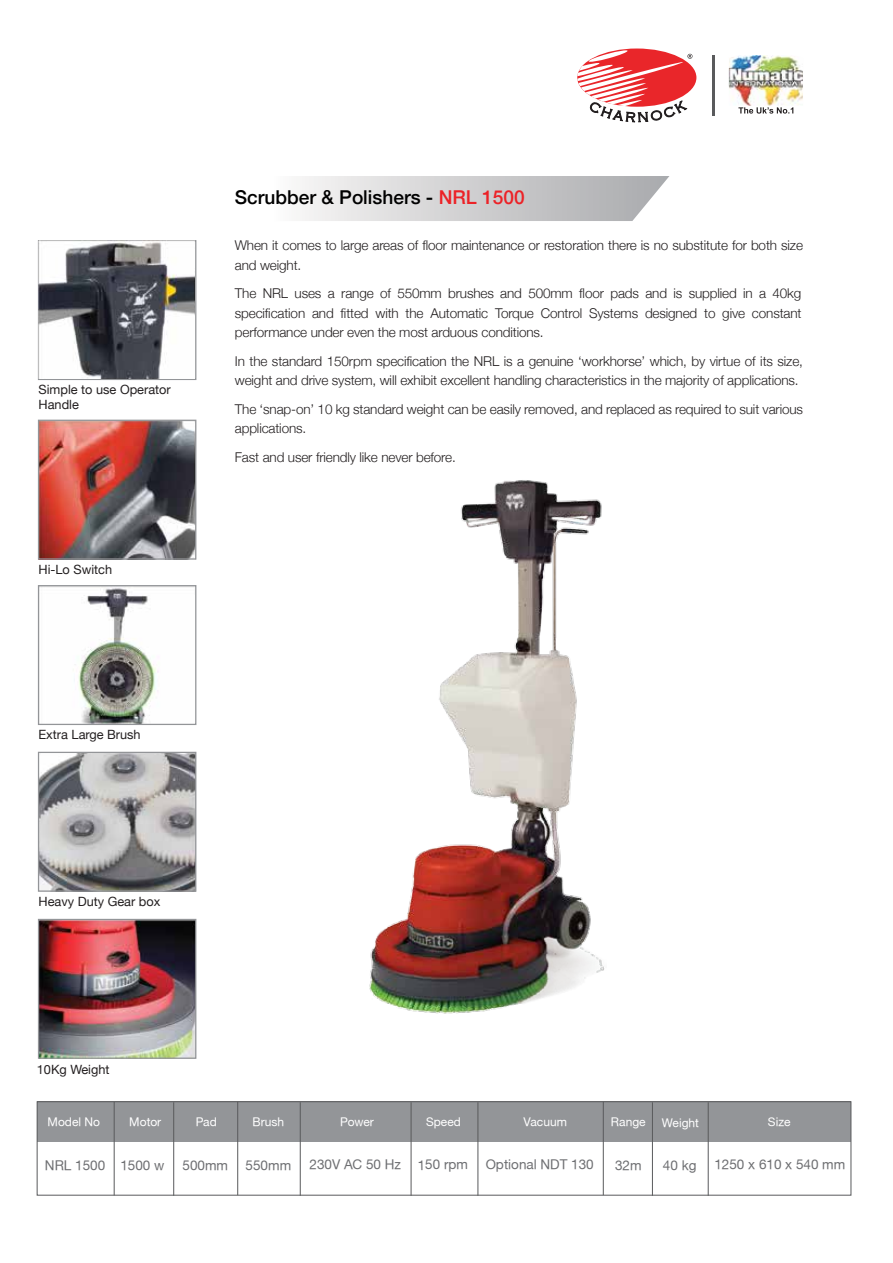
<style>
.page{position:relative;width:893px;height:1263px;background:#fff}
.page>*{position:absolute;margin:0;border:0;box-sizing:border-box;transform-origin:0 0}
.t1{font:500 19.05px "Helvetica Neue";color:#010101}
.t2{font:300 13.5px/19.5px "Helvetica Neue";letter-spacing:-.01em;color:#231f20}
.t3{font:13.5px "Helvetica Neue Roman";color:#6e6f72}
.t4{font:12.75px/15.3px "Helvetica Neue";color:#231f20}
.t5{font:12px "Helvetica Neue Roman";color:#fff}
.s1{color:#ec2227}
</style>
<div class="page">
<img style="left:40px;top:921px;width:154px;height:136px">
<img style="left:41px;top:587px;width:118px;height:136px">
<img style="left:40px;top:422px;width:154px;height:136px">
<svg style="left:302px;top:176px;width:367px;height:45px;background:#d1d1d2"></svg>
<svg style="left:577px;top:50px;width:115px;height:73px"></svg>
<svg style="left:738px;top:107px;width:55px;height:7px"></svg>
<img style="left:729px;top:55px;width:74px;height:51px">
<hr style="left:713px;top:55px;width:2px;height:60px;background:#595a5c">
<div style="left:38px;top:585px;width:158px;height:140px;border:1px solid #939598"></div>
<img style="left:40px;top:754px;width:154px;height:136px">
<div style="left:38px;top:752px;width:158px;height:140px;border:1px solid #939598"></div>
<div style="left:38px;top:919px;width:158px;height:140px;border:1px solid #939598"></div>
<div style="left:38px;top:420px;width:158px;height:140px;border:1px solid #939598"></div>
<div style="left:38px;top:240px;width:158px;height:140px;border:1px solid #939598"></div>
<img style="left:39px;top:240px;width:156px;height:138px">
<img style="left:369px;top:480px;width:235px;height:534px">
<div style="left:37px;top:1102px;width:814px;height:40px;background:#939598"></div>
<hr style="left:173px;top:1102px;width:1px;height:94px;background:#595a5c">
<hr style="left:300px;top:1102px;width:1px;height:94px;background:#595a5c">
<hr style="left:411px;top:1102px;width:1px;height:94px;background:#595a5c">
<hr style="left:237px;top:1102px;width:1px;height:93px;background:#595a5c">
<hr style="left:114px;top:1102px;width:1px;height:93px;background:#595a5c">
<div style="left:37px;top:1101px;width:814px;height:94px;border:1px solid #595a5c"></div>
<hr style="left:477px;top:1102px;width:1px;height:94px;background:#595a5c">
<hr style="left:603px;top:1102px;width:1px;height:93px;background:#595a5c">
<hr style="left:708px;top:1102px;width:1px;height:94px;background:#595a5c">
<hr style="left:652px;top:1102px;width:1px;height:94px;background:#595a5c">
<p class="t4" style="left:39px;top:383px;width:134px">Simple to use Operator<br>Handle</p>
<p class="t4" style="left:39px;top:563px;width:75px">Hi-Lo Switch</p>
<p class="t4" style="left:39px;top:728px;width:104px">Extra Large Brush</p>
<p class="t4" style="left:39px;top:894px;width:123px">Heavy Duty Gear box</p>
<p class="t4" style="left:37px;top:1063px;width:74px">10Kg Weight</p>
<h1 class="t1" style="left:235px;top:182px;width:291px">Scrubber &amp; Polishers - <span class="s1">NRL 1500</span></h1>
<p class="t2" style="left:235px;top:235px;width:570px">When it comes to large areas of floor maintenance or restoration there is no substitute for both size and weight.</p>
<p class="t2" style="left:235px;top:283px;width:568px;text-align:justify">The NRL uses a range of 550mm brushes and 500mm floor pads and is supplied in a 40kg specification and fitted with the Automatic Torque Control Systems designed to give constant performance under even the most arduous conditions.</p>
<p class="t2" style="left:235px;top:350px;width:570px">In the standard 150rpm specification the NRL is a genuine ‘workhorse’ which, by virtue of its size, weight and drive system, will exhibit excellent handling characteristics in the majority of applications.</p>
<p class="t2" style="left:235px;top:398px;width:570px">The ‘snap-on’ 10 kg standard weight can be easily removed, and replaced as required to suit various applications.</p>
<p class="t2" style="left:235px;top:446px;width:222px">Fast and user friendly like never before.</p>
<p class="t5" style="left:48px;top:1114px;width:54px">Model No</p>
<p class="t5" style="left:768px;top:1114px;width:24px">Size</p>
<p class="t3" style="left:45px;top:1157px;width:62px">NRL 1500</p>
<p class="t5" style="left:426px;top:1115px;width:36px;rotate:-1deg">Speed</p>
<p class="t5" style="left:129px;top:1114px;width:34px">Motor</p>
<p class="t5" style="left:253px;top:1114px;width:33px">Brush</p>
<p class="t5" style="left:340px;top:1114px;width:35px">Power</p>
<p class="t5" style="left:524px;top:1114px;width:45px">Vacuum</p>
<p class="t5" style="left:611px;top:1114px;width:36px">Range</p>
<p class="t5" style="left:196px;top:1114px;width:23px">Pad</p>
<p class="t5" style="left:662px;top:1115px;width:39px">Weight</p>
<p class="t3" style="left:714px;top:1156px;width:132px">1250 x 610 x 540 mm</p>
<p class="t3" style="left:418px;top:1157px;width:52px;rotate:-1deg">150 rpm</p>
<p class="t3" style="left:309px;top:1156px;width:93px">230V AC 50 Hz</p>
<p class="t3" style="left:486px;top:1156px;width:110px">Optional NDT 130</p>
<p class="t3" style="left:120px;top:1157px;width:46px">1500 w</p>
<p class="t3" style="left:183px;top:1157px;width:47px">500mm</p>
<p class="t3" style="left:246px;top:1157px;width:47px">550mm</p>
<p class="t3" style="left:615px;top:1157px;width:28px">32m</p>
<p class="t3" style="left:663px;top:1157px;width:35px">40 kg</p>
</div>
